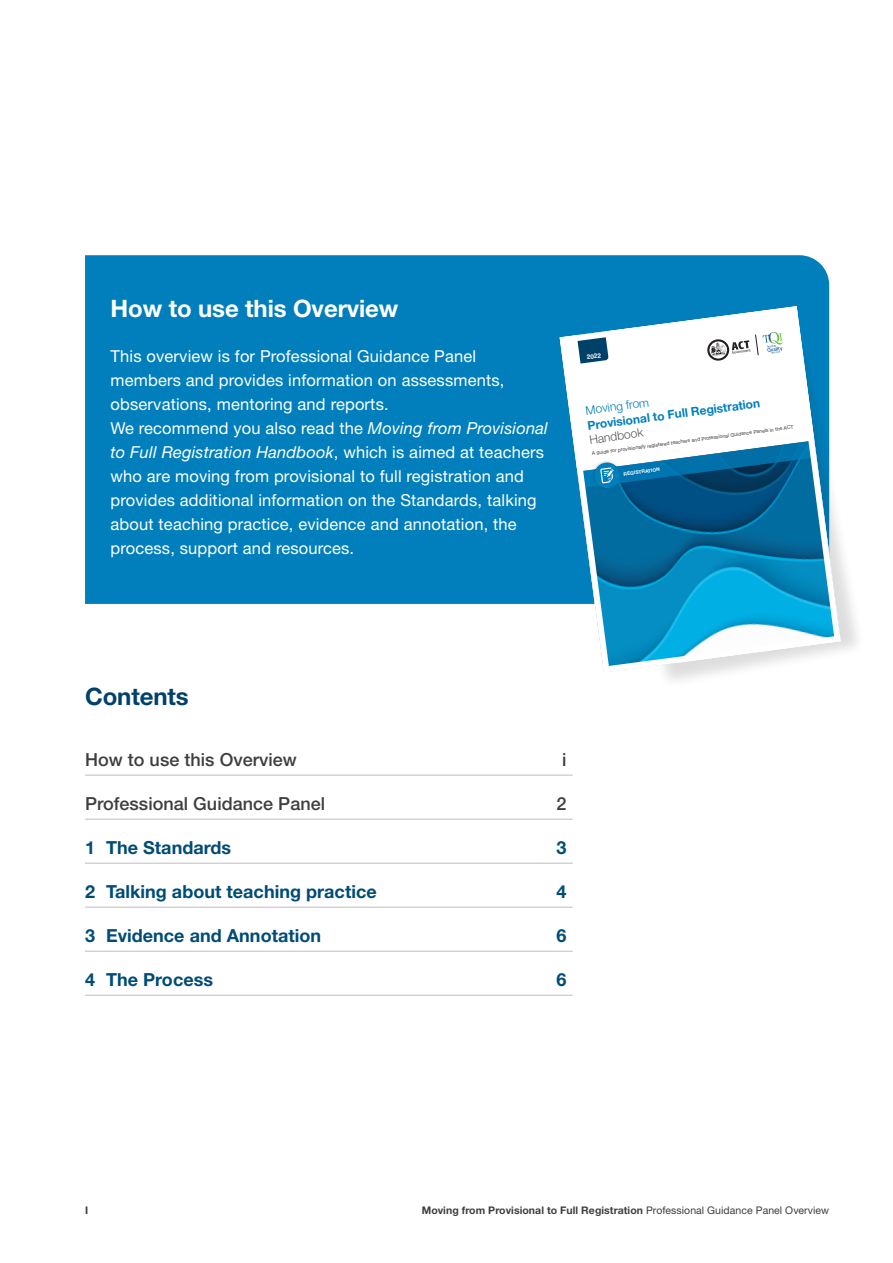
<style>
.page{position:relative;width:893px;height:1263px;background:#fff}
.page>*{position:absolute;margin:0;border:0;box-sizing:border-box;transform-origin:0 0}
.H2_-_TQI{font:700 24px "Helvetica Neue LT Pro";letter-spacing:-.005em;color:#fff}
.H1_-_TQI{font:700 24px "Helvetica Neue LT Pro";letter-spacing:-.005em;color:#00416a}
.Large_Para{font:700 18px "Helvetica Neue LT Pro";color:#004c76}
.Large_Para-2{font:500 18px "Helvetica Neue LT Pro";color:#3e3e3f}
.Large_Para-3{font:16.5px/24px "Helvetica Neue LT Pro";letter-spacing:.01em;color:#fff}
.t1{font:700 12px "Helvetica Neue LT Pro";color:#007fbc}
.t2{font:300 12px "Helvetica Neue LT Pro";color:#007fbc}
.t3{font:300 12px "Helvetica Neue LT Pro";color:#57585a}
.Body_Copy_TQI{font:700 10.5px "Helvetica Neue LT Pro";letter-spacing:.005em;color:#3e3e3f}
.t4{font:700 6.15px "Helvetica Neue LT Pro";color:#fff}
.t5{font:5.1px "Helvetica Neue LT Pro";color:#3e3e3f}
.t6{font:700 4.8px "Helvetica Neue LT Pro";color:#fff}
.s1{font-style:italic}
.s2{font-weight:400}
</style>
<div class="page">
<hr style="left:85px;top:775px;width:488px;height:1px;background:#bcbdc0">
<hr style="left:85px;top:819px;width:488px;height:1px;background:#bcbdc0">
<hr style="left:85px;top:863px;width:488px;height:1px;background:#bcbdc0">
<hr style="left:85px;top:907px;width:488px;height:1px;background:#bcbdc0">
<hr style="left:85px;top:951px;width:488px;height:1px;background:#bcbdc0">
<hr style="left:85px;top:995px;width:488px;height:1px;background:#bcbdc0">
<div style="left:85px;top:255px;width:744px;height:349px;background:#007fbc"></div>
<div style="left:606px;top:346px;width:260px;height:343px;background:#231f20;opacity:.15"></div>
<svg style="left:560px;top:306px;width:281px;height:366px"></svg>
<p class="H2_-_TQI" style="left:111px;top:293px;width:289px">How to use this Overview</p>
<p class="Large_Para-3" style="left:111px;top:344px;width:439px">This overview is for Professional Guidance Panel members and provides information on assessments, observations, mentoring and reports.<br>We recommend you also read the <span class="s1">Moving from Provisional to Full Registration Handbook</span>, which is aimed at teachers who are moving from provisional to full registration and provides additional information on the Standards, talking about teaching practice, evidence and annotation, the process, support and resources.</p>
<p class="t4" style="left:586px;top:353px;width:16px;rotate:-7deg">2022</p>
<p class="t2" style="left:585px;top:403px;width:65px;rotate:-7deg">Moving from</p>
<p class="t1" style="left:587px;top:417px;width:175px;rotate:-7deg">Provisional to Full Registration</p>
<p class="t3" style="left:589px;top:432px;width:56px;rotate:-7deg">Handbook</p>
<p class="t5" style="left:592px;top:451px;width:205px;rotate:-8deg">A guide for provisionally registered teachers and Professional Guidance Panels in the ACT</p>
<p class="t6" style="left:623px;top:471px;width:38px;rotate:-7deg">REGISTRATION</p>
<h1 class="H1_-_TQI" style="left:85px;top:682px;width:105px">Contents</h1>
<p class="Large_Para-2" style="left:85px;top:749px;width:213px">How to use this Overview</p>
<p class="Large_Para-2" style="left:562px;top:749px;width:6px">i</p>
<p class="Large_Para-2" style="left:85px;top:793px;width:242px">Professional Guidance Panel</p>
<p class="Large_Para-2" style="left:557px;top:793px;width:12px">2</p>
<p class="Large_Para" style="left:85px;top:837px;width:148px">1 The Standards</p>
<p class="Large_Para" style="left:557px;top:837px;width:12px">3</p>
<p class="Large_Para" style="left:85px;top:881px;width:293px">2 Talking about teaching practice</p>
<p class="Large_Para" style="left:557px;top:881px;width:12px">4</p>
<p class="Large_Para" style="left:85px;top:925px;width:238px">3 Evidence and Annotation</p>
<p class="Large_Para" style="left:557px;top:925px;width:12px">6</p>
<p class="Large_Para" style="left:85px;top:969px;width:130px">4 The Process</p>
<p class="Large_Para" style="left:557px;top:969px;width:12px">6</p>
<p class="Body_Copy_TQI" style="left:85px;top:1204px;width:5px">I</p>
<p class="Body_Copy_TQI" style="left:422px;top:1204px;width:409px">Moving from Provisional to Full Registration <span class="s2">Professional Guidance Panel Overview</span></p>
</div>
